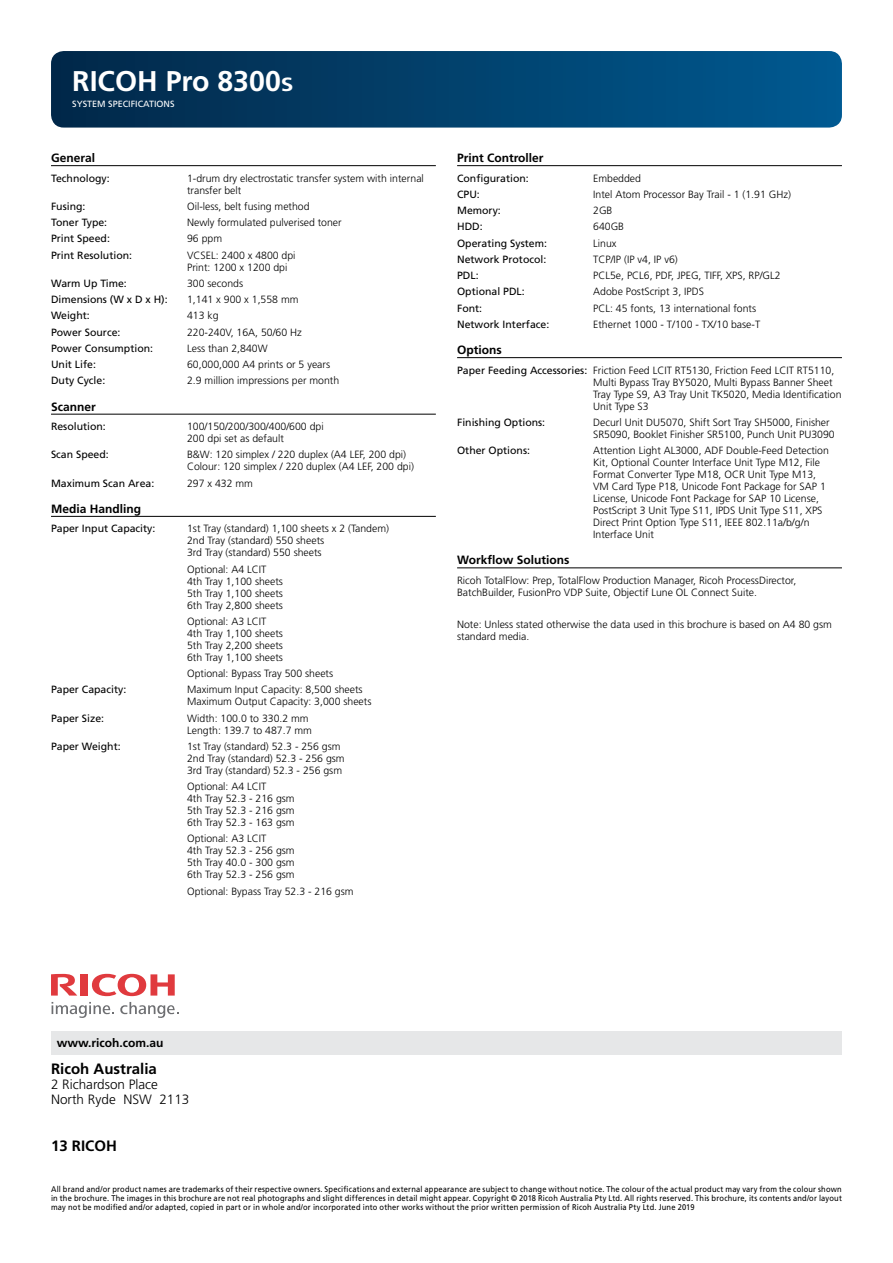
<style>
.page{position:relative;width:893px;height:1263px;background:#fff}
.page>*{position:absolute;margin:0;border:0;box-sizing:border-box;transform-origin:0 0}
.t1{font:700 28.5px "Frutiger LT Std";color:#fff}
.t2{font:700 15px "Frutiger LT Std";color:#000}
.t3{font:300 13.5px/15px "Frutiger LT Std";color:#000}
.t4{font:700 12px "Frutiger LT Std";color:#000}
.t5{font:300 10.5px/12px "Frutiger LT Std";color:#000}
.t6{font:10.5px "Frutiger LT Std";color:#000}
.t7{font:9px "Frutiger LT Std";color:#fff}
.t8{font:8.25px/9px "Frutiger LT Std";letter-spacing:.025em;color:#000;text-align:justify;scale:.91 1}
.s1{font-size:19.05px}
.s2{font-weight:400}
</style>
<div class="page">
<svg style="left:92px;top:974px;width:83px;height:22px"></svg>
<div style="left:81px;top:974px;width:7px;height:21px;background:#e03a3e"></div>
<svg style="left:51px;top:974px;width:26px;height:21px"></svg>
<svg style="left:52px;top:1002px;width:62px;height:16px"></svg>
<svg style="left:120px;top:1002px;width:59px;height:16px"></svg>
<div style="left:51px;top:1031px;width:791px;height:23px;background:#e6e7e8"></div>
<svg style="left:51px;top:51px;width:791px;height:77px;background:#03426d"></svg>
<hr style="left:51px;top:165px;width:385px;height:1px;background:#000">
<hr style="left:51px;top:414px;width:385px;height:1px;background:#000">
<hr style="left:51px;top:516px;width:385px;height:1px;background:#000">
<hr style="left:457px;top:165px;width:385px;height:1px;background:#000">
<hr style="left:457px;top:357px;width:385px;height:1px;background:#000">
<hr style="left:457px;top:567px;width:385px;height:1px;background:#000">
<h1 class="t1" style="left:72px;top:64px;width:223px">RICOH Pro 8300<span class="s1">S</span></h1>
<p class="t7" style="left:72px;top:99px;width:104px">SYSTEM SPECIFICATIONS</p>
<p class="t4" style="left:51px;top:151px;width:46px">General</p>
<p class="t6" style="left:51px;top:172px;width:60px">Technology:</p>
<p class="t5" style="left:187px;top:172px;width:238px">1-drum dry electrostatic transfer system with internal transfer belt</p>
<p class="t6" style="left:51px;top:200px;width:36px">Fusing:</p>
<p class="t5" style="left:187px;top:200px;width:124px">Oil-less, belt fusing method</p>
<p class="t6" style="left:51px;top:216px;width:58px">Toner Type:</p>
<p class="t5" style="left:187px;top:217px;width:156px">Newly formulated pulverised toner</p>
<p class="t6" style="left:51px;top:232px;width:60px">Print Speed:</p>
<p class="t5" style="left:187px;top:233px;width:37px">96 ppm</p>
<p class="t6" style="left:51px;top:249px;width:83px">Print Resolution:</p>
<p class="t5" style="left:187px;top:249px;width:110px">VCSEL: 2400 x 4800 dpi<br>Print: 1200 x 1200 dpi</p>
<p class="t6" style="left:51px;top:277px;width:77px">Warm Up Time:</p>
<p class="t5" style="left:187px;top:277px;width:58px">300 seconds</p>
<p class="t6" style="left:51px;top:293px;width:118px">Dimensions (W x D x H):</p>
<p class="t5" style="left:187px;top:294px;width:113px">1,141 x 900 x 1,558 mm</p>
<p class="t6" style="left:51px;top:309px;width:40px">Weight:</p>
<p class="t5" style="left:187px;top:310px;width:33px">413 kg</p>
<p class="t6" style="left:51px;top:326px;width:71px">Power Source:</p>
<p class="t5" style="left:187px;top:326px;width:116px">220-240V, 16A, 50/60 Hz</p>
<p class="t6" style="left:51px;top:342px;width:104px">Power Consumption:</p>
<p class="t5" style="left:187px;top:342px;width:82px">Less than 2,840W</p>
<p class="t6" style="left:51px;top:358px;width:46px">Unit Life:</p>
<p class="t5" style="left:187px;top:359px;width:144px">60,000,000 A4 prints or 5 years</p>
<p class="t6" style="left:51px;top:374px;width:56px">Duty Cycle:</p>
<p class="t5" style="left:187px;top:375px;width:154px">2.9 million impressions per month</p>
<p class="t4" style="left:51px;top:399px;width:46px">Scanner</p>
<p class="t6" style="left:51px;top:420px;width:56px">Resolution:</p>
<p class="t5" style="left:187px;top:421px;width:138px">100/150/200/300/400/600 dpi<br>200 dpi set as default</p>
<p class="t6" style="left:51px;top:448px;width:59px">Scan Speed:</p>
<p class="t5" style="left:187px;top:449px;width:228px">B&amp;W: 120 simplex / 220 duplex (A4 LEF, 200 dpi)<br>Colour: 120 simplex / 220 duplex (A4 LEF, 200 dpi)</p>
<p class="t6" style="left:51px;top:477px;width:105px">Maximum Scan Area:</p>
<p class="t5" style="left:187px;top:477px;width:67px">297 x 432 mm</p>
<p class="t4" style="left:51px;top:502px;width:92px">Media Handling</p>
<p class="t6" style="left:51px;top:522px;width:106px">Paper Input Capacity:</p>
<p class="t5" style="left:187px;top:523px;width:203px">1st Tray (standard) 1,100 sheets x 2 (Tandem)<br>2nd Tray (standard) 550 sheets<br>3rd Tray (standard) 550 sheets</p>
<p class="t5" style="left:187px;top:563px;width:97px">Optional: A4 LCIT<br>4th Tray 1,100 sheets<br>5th Tray 1,100 sheets<br>6th Tray 2,800 sheets</p>
<p class="t5" style="left:187px;top:615px;width:97px">Optional: A3 LCIT<br>4th Tray 1,100 sheets<br>5th Tray 2,200 sheets<br>6th Tray 1,100 sheets</p>
<p class="t5" style="left:187px;top:667px;width:148px">Optional: Bypass Tray 500 sheets</p>
<p class="t6" style="left:51px;top:683px;width:77px">Paper Capacity:</p>
<p class="t5" style="left:187px;top:684px;width:186px">Maximum Input Capacity: 8,500 sheets<br>Maximum Output Capacity: 3,000 sheets</p>
<p class="t6" style="left:51px;top:712px;width:55px">Paper Size:</p>
<p class="t5" style="left:187px;top:712px;width:126px">Width: 100.0 to 330.2 mm<br>Length: 139.7 to 487.7 mm</p>
<p class="t6" style="left:51px;top:740px;width:71px">Paper Weight:</p>
<p class="t5" style="left:187px;top:740px;width:159px">1st Tray (standard) 52.3 - 256 gsm<br>2nd Tray (standard) 52.3 - 256 gsm<br>3rd Tray (standard) 52.3 - 256 gsm</p>
<p class="t5" style="left:187px;top:781px;width:109px">Optional: A4 LCIT<br>4th Tray 52.3 - 216 gsm<br>5th Tray 52.3 - 216 gsm<br>6th Tray 52.3 - 163 gsm</p>
<p class="t5" style="left:187px;top:833px;width:109px">Optional: A3 LCIT<br>4th Tray 52.3 - 256 gsm<br>5th Tray 40.0 - 300 gsm<br>6th Tray 52.3 - 256 gsm</p>
<p class="t5" style="left:187px;top:885px;width:168px">Optional: Bypass Tray 52.3 - 216 gsm</p>
<p class="t4" style="left:457px;top:151px;width:88px">Print Controller</p>
<p class="t6" style="left:457px;top:172px;width:73px">Configuration:</p>
<p class="t5" style="left:593px;top:172px;width:49px">Embedded</p>
<p class="t6" style="left:457px;top:188px;width:24px">CPU:</p>
<p class="t5" style="left:593px;top:188px;width:199px">Intel Atom Processor Bay Trail - 1 (1.91 GHz)</p>
<p class="t6" style="left:457px;top:204px;width:45px">Memory:</p>
<p class="t5" style="left:593px;top:205px;width:21px">2GB</p>
<p class="t6" style="left:457px;top:220px;width:27px">HDD:</p>
<p class="t5" style="left:593px;top:221px;width:32px">640GB</p>
<p class="t6" style="left:457px;top:237px;width:91px">Operating System:</p>
<p class="t5" style="left:593px;top:237px;width:25px">Linux</p>
<p class="t6" style="left:457px;top:253px;width:91px">Network Protocol:</p>
<p class="t5" style="left:593px;top:253px;width:86px">TCP/IP (IP v4, IP v6)</p>
<p class="t6" style="left:457px;top:269px;width:23px">PDL:</p>
<p class="t5" style="left:593px;top:270px;width:189px">PCL5e, PCL6, PDF, JPEG, TIFF, XPS, RP/GL2</p>
<p class="t6" style="left:457px;top:285px;width:69px">Optional PDL:</p>
<p class="t5" style="left:593px;top:286px;width:112px">Adobe PostScript 3, IPDS</p>
<p class="t6" style="left:457px;top:302px;width:27px">Font:</p>
<p class="t5" style="left:593px;top:302px;width:164px">PCL: 45 fonts, 13 international fonts</p>
<p class="t6" style="left:457px;top:318px;width:94px">Network Interface:</p>
<p class="t5" style="left:593px;top:318px;width:169px">Ethernet 1000 - T/100 - TX/10 base-T</p>
<p class="t4" style="left:457px;top:343px;width:46px">Options</p>
<p class="t5" style="left:593px;top:364px;width:250px;text-indent:-136px"><span class="s2">Paper Feeding Accessories:</span> Friction Feed LCIT RT5130, Friction Feed LCIT RT5110, Multi Bypass Tray BY5020, Multi Bypass Banner Sheet Tray Type S9, A3 Tray Unit TK5020, Media Identification Unit Type S3</p>
<p class="t6" style="left:457px;top:416px;width:90px">Finishing Options:</p>
<p class="t5" style="left:593px;top:416px;width:243px">Decurl Unit DU5070, Shift Sort Tray SH5000, Finisher<br>SR5090, Booklet Finisher SR5100, Punch Unit PU3090</p>
<p class="t6" style="left:457px;top:444px;width:74px">Other Options:</p>
<p class="t5" style="left:593px;top:445px;width:237px">Attention Light AL3000, ADF Double-Feed Detection Kit, Optional Counter Interface Unit Type M12, File Format Converter Type M18, OCR Unit Type M13, VM Card Type P18, Unicode Font Package for SAP 1<br>License, Unicode Font Package for SAP 10 License, PostScript 3 Unit Type S11, IPDS Unit Type S11, XPS Direct Print Option Type S11, IEEE 802.11a/b/g/n Interface Unit</p>
<p class="t4" style="left:457px;top:553px;width:114px">Workflow Solutions</p>
<p class="t5" style="left:457px;top:574px;width:341px">Ricoh TotalFlow: Prep, TotalFlow Production Manager, Ricoh ProcessDirector,<br>BatchBuilder, FusionPro VDP Suite, Objectif Lune OL Connect Suite.</p>
<p class="t5" style="left:457px;top:619px;width:376px">Note: Unless stated otherwise the data used in this brochure is based on A4 80 gsm standard media.</p>
<p class="t4" style="left:57px;top:1036px;width:108px">www.ricoh.com.au</p>
<h2 class="t2" style="left:51px;top:1060px;width:107px">Ricoh Australia</h2>
<p class="t3" style="left:51px;top:1077px;width:140px">2 Richardson Place<br>North Ryde NSW 2113</p>
<h2 class="t2" style="left:51px;top:1137px;width:67px">13 RICOH</h2>
<p class="t8" style="left:51px;top:1185px;width:871px">All brand and/or product names are trademarks of their respective owners. Specifications and external appearance are subject to change without notice. The colour of the actual product may vary from the colour shown in the brochure. The images in this brochure are not real photographs and slight differences in detail might appear. Copyright © 2018 Ricoh Australia Pty Ltd. All rights reserved. This brochure, its contents and/or layout may not be modified and/or adapted, copied in part or in whole and/or incorporated into other works without the prior written permission of Ricoh Australia Pty Ltd. June 2019</p>
</div>
